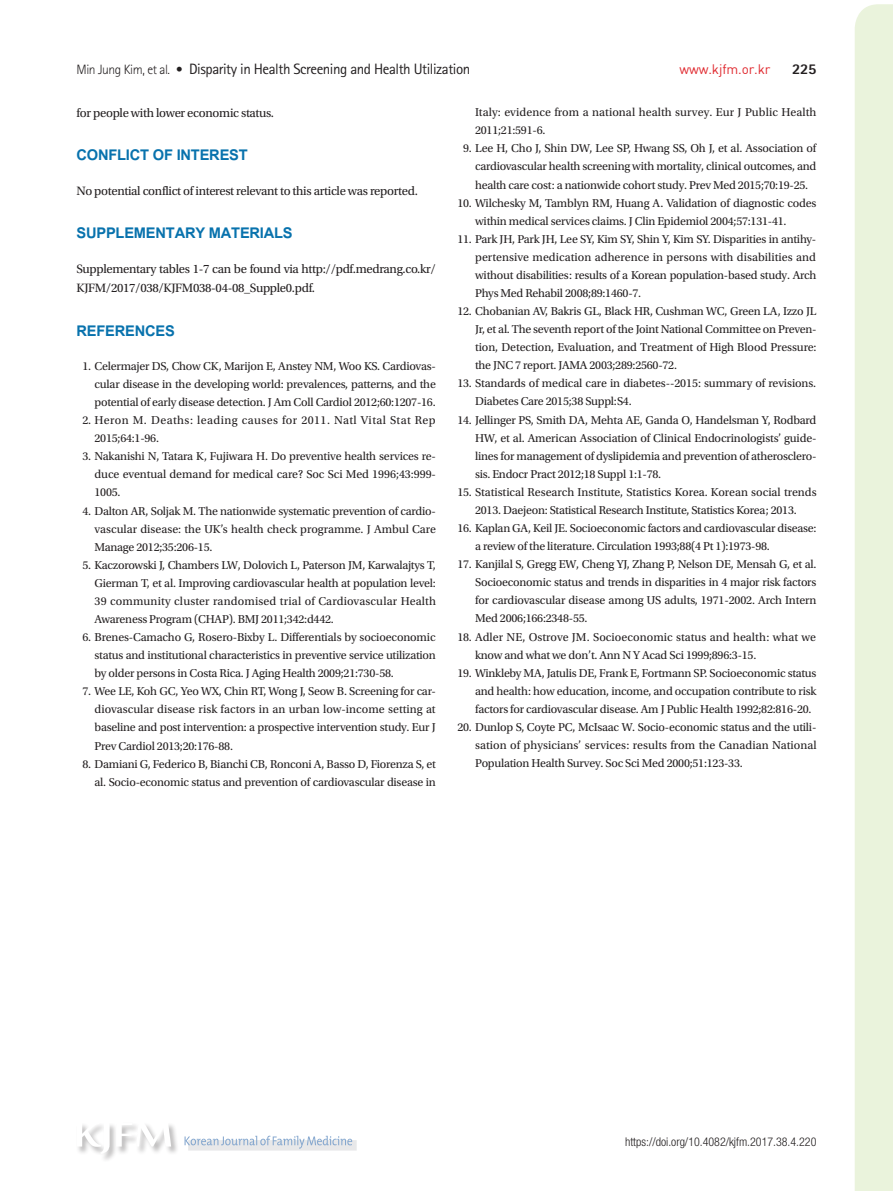
<style>
.page{position:relative;width:893px;height:1191px;background:#fff}
.page>*{position:absolute;margin:0;border:0;box-sizing:border-box;transform-origin:0 0}
.t1{font:700 20.4px "Utsaah";letter-spacing:-.01em;color:#0872ad}
.t2{font:15px "Rotis Sans Serif Std";letter-spacing:-.03em;color:#231f20}
.t3{font:800 15px "Rotis Sans Serif Std";color:#231f20}
.t4{font:13.5px "Dinreg";letter-spacing:-.01em;color:#e02a30}
.t5{font:12.75px/19.5px "Utopia Std";letter-spacing:-.025em;color:#231f20}
.t6{font:12px/18px "Utopia Std";letter-spacing:-.02em;color:#231f20;text-align:justify}
.t7{font:12px/18px "Utopia Std";color:#231f20}
.t8{font:12px/18px "Utopia Std";letter-spacing:.005em;color:#231f20}
.t9{font:12px/18px "Utopia Std";letter-spacing:.035em;color:#231f20}
.t10{font:300 condensed 12px "Helvetica Neue LT Std";color:#231f20}
.s1{font-weight:300;font-size:13.5px}
</style>
<div class="page">
<div style="left:855px;top:4px;width:38px;height:1187px;background:#eaf3dc"></div>
<div style="left:188px;top:1140px;width:169px;height:10px;background:#e8e8e9"></div>
<svg style="left:185px;top:1135px;width:167px;height:13px"></svg>
<div style="left:76px;top:1122px;width:104px;height:40px;background:#231f20;opacity:.3"></div>
<svg style="left:77px;top:1122px;width:94px;height:32px"></svg>
<p class="t2" style="left:77px;top:60px;width:395px"><span class="s1">Min Jung Kim, et al. •</span> Disparity in Health Screening and Health Utilization</p>
<p class="t4" style="left:679px;top:61px;width:93px">www.kjfm.or.kr</p>
<p class="t3" style="left:792px;top:60px;width:26px">225</p>
<p class="t5" style="left:77px;top:103px;width:199px">for people with lower economic status.</p>
<h1 class="t1" style="left:77px;top:145px;width:20px">CONFLI</h1>
<h1 class="t1" style="left:130px;top:145px;width:57px">CTOF INTEREST</h1>
<p class="t5" style="left:77px;top:181px;width:343px">No potential conflict of interest relevant to this article was reported.</p>
<h1 class="t1" style="left:77px;top:223px;width:207px">SU PPLE MENTARY MATERIALS</h1>
<p class="t5" style="left:77px;top:259px;width:361px">Supplementary tables 1-7 can be found via http://pdf.medrang.co.kr/<br>KJFM/2017/038/KJFM038-04-08_Supple0.pdf.</p>
<h1 class="t1" style="left:77px;top:321px;width:100px">References</h1>
<p class="t6" style="left:95px;top:357px;width:343px;text-indent:-12px">1. Celermajer DS, Chow CK, Marijon E, Anstey NM, Woo KS. Cardiovas&shy;cular disease in the developing world: prevalences, patterns, and the potential of early disease detection. J Am Coll Cardiol 2012;60:1207-16.</p>
<p class="t9" style="left:95px;top:411px;width:343px;text-indent:-12px">2. Heron M. Deaths: leading causes for 2011. Natl Vital Stat Rep<br>2015;64:1-96.</p>
<p class="t6" style="left:95px;top:447px;width:343px;text-indent:-12px">3. Nakanishi N, Tatara K, Fujiwara H. Do preventive health services re&shy;duce eventual demand for medical care? Soc Sci Med 1996;43:999- 1005.</p>
<p class="t6" style="left:95px;top:502px;width:343px;text-indent:-12px">4. Dalton AR, Soljak M. The nationwide systematic prevention of cardio&shy;vascular disease: the UK’s health check programme. J Ambul Care Manage 2012;35:206-15.</p>
<p class="t6" style="left:95px;top:556px;width:343px;text-indent:-12px">5. Kaczorowski J, Chambers LW, Dolovich L, Paterson JM, Karwalajtys T, Gierman T, et al. Improving cardiovascular health at population level:<br>39 community cluster randomised trial of Cardiovascular Health Awareness Program (CHAP). BMJ 2011;342:d442.</p>
<p class="t6" style="left:95px;top:628px;width:343px;text-indent:-12px">6. Brenes-Camacho G, Rosero-Bixby L. Differentials by socioeconomic status and institutional characteristics in preventive service utilization by older persons in Costa Rica. J Aging Health 2009;21:730-58.</p>
<p class="t6" style="left:95px;top:682px;width:343px;text-indent:-12px">7. Wee LE, Koh GC, Yeo WX, Chin RT, Wong J, Seow B. Screening for car&shy;diovascular disease risk factors in an urban low-income setting at baseline and post intervention: a prospective intervention study. Eur J Prev Cardiol 2013;20:176-88.</p>
<p class="t6" style="left:83px;top:755px;width:355px;text-align:right">8. Damiani G, Federico B, Bianchi CB, Ronconi A, Basso D, Fiorenza S, et al. Socio-economic status and prevention of cardiovascular disease in</p>
<p class="t8" style="left:475px;top:104px;width:343px">Italy: evidence from a national health survey. Eur J Public Health<br>2011;21:591-6.</p>
<p class="t6" style="left:475px;top:140px;width:343px;text-indent:-12px">9. Lee H, Cho J, Shin DW, Lee SP, Hwang SS, Oh J, et al. Association of cardiovascular health screening with mortality, clinical outcomes, and health care cost: a nationwide cohort study. Prev Med 2015;70:19-25.</p>
<p class="t6" style="left:475px;top:194px;width:343px;text-indent:-18px">10. Wilchesky M, Tamblyn RM, Huang A. Validation of diagnostic codes within medical services claims. J Clin Epidemiol 2004;57:131-41.</p>
<p class="t6" style="left:475px;top:230px;width:343px;text-indent:-18px">11. Park JH, Park JH, Lee SY, Kim SY, Shin Y, Kim SY. Disparities in antihy&shy;pertensive medication adherence in persons with disabilities and without disabilities: results of a Korean population-based study. Arch Phys Med Rehabil 2008;89:1460-7.</p>
<p class="t6" style="left:475px;top:302px;width:343px;text-indent:-18px">12. Chobanian AV, Bakris GL, Black HR, Cushman WC, Green LA, Izzo JL Jr, et al. The seventh report of the Joint National Committee on Preven&shy;tion, Detection, Evaluation, and Treatment of High Blood Pressure: the JNC 7 report. JAMA 2003;289:2560-72.</p>
<p class="t6" style="left:475px;top:375px;width:343px;text-indent:-18px">13. Standards of medical care in diabetes--2015: summary of revisions.<br>Diabetes Care 2015;38 Suppl:S4.</p>
<p class="t6" style="left:475px;top:411px;width:343px;text-indent:-18px">14. Jellinger PS, Smith DA, Mehta AE, Ganda O, Handelsman Y, Rodbard HW, et al. American Association of Clinical Endocrinologists’ guide&shy;lines for management of dyslipidemia and prevention of atherosclero&shy;sis. Endocr Pract 2012;18 Suppl 1:1-78.</p>
<p class="t6" style="left:457px;top:483px;width:361px;text-align:center">15. Statistical Research Institute, Statistics Korea. Korean social trends<br>2013. Daejeon: Statistical Research Institute, Statistics Korea; 2013.</p>
<p class="t6" style="left:475px;top:519px;width:343px;text-indent:-18px">16. Kaplan GA, Keil JE. Socioeconomic factors and cardiovascular disease: a review of the literature. Circulation 1993;88(4 Pt 1):1973-98.</p>
<p class="t6" style="left:475px;top:555px;width:343px;text-indent:-18px">17. Kanjilal S, Gregg EW, Cheng YJ, Zhang P, Nelson DE, Mensah G, et al.<br>Socioeconomic status and trends in disparities in 4 major risk factors for cardiovascular disease among US adults, 1971-2002. Arch Intern Med 2006;166:2348-55.</p>
<p class="t7" style="left:475px;top:628px;width:342px;text-indent:-18px">18. Adler NE, Ostrove JM. Socioeconomic status and health: what we know and what we don’t. Ann N Y Acad Sci 1999;896:3-15.</p>
<p class="t6" style="left:475px;top:664px;width:343px;text-indent:-18px">19. Winkleby MA, Jatulis DE, Frank E, Fortmann SP. Socioeconomic status and health: how education, income, and occupation contribute to risk factors for cardiovascular disease. Am J Public Health 1992;82:816-20.</p>
<p class="t6" style="left:475px;top:718px;width:343px;text-indent:-18px">20. Dunlop S, Coyte PC, McIsaac W. Socio-economic status and the utili&shy;sation of physicians’ services: results from the Canadian National Population Health Survey. Soc Sci Med 2000;51:123-33.</p>
<p class="t10" style="left:625px;top:1134px;width:193px">https://doi.org/10.4082/kjfm.2017.38.4.220</p>
</div>
